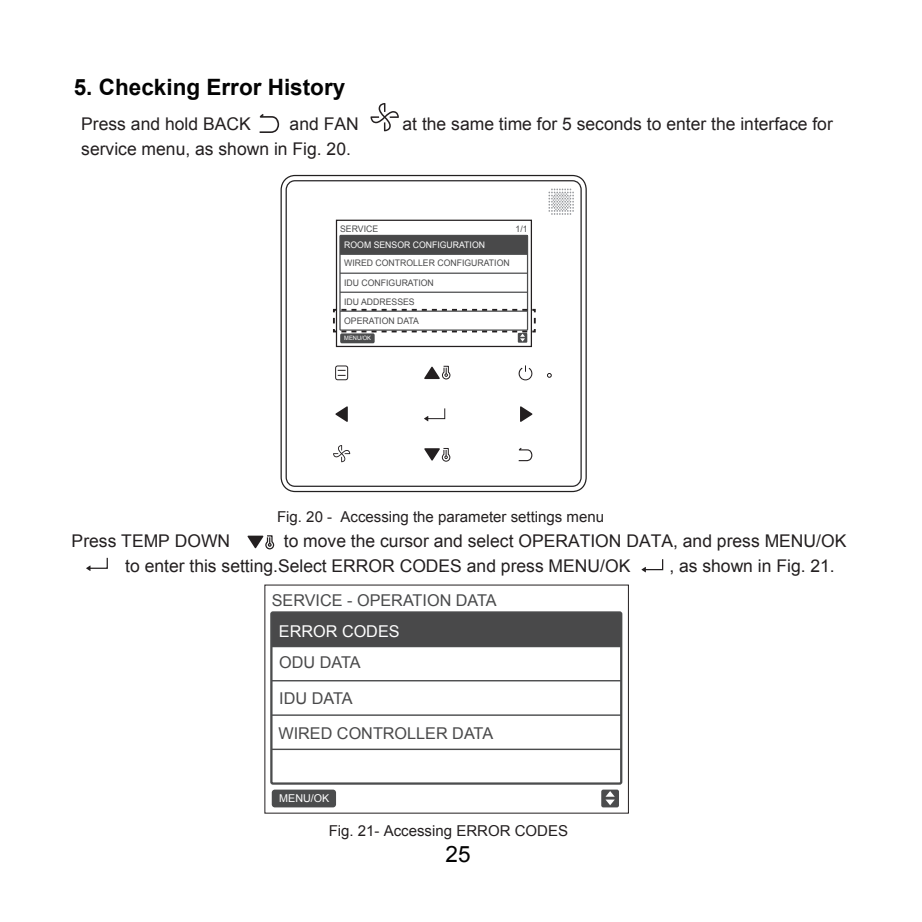
<style>
.page{position:relative;width:922px;height:922px;background:#fff}
.page>*{position:absolute;margin:0;border:0;box-sizing:border-box;transform-origin:0 0}
.t1{font:700 22.5px "Arial";color:#030303}
.t2{font:22.5px "Arial";color:#030303}
.t3{font:17.5px/25px "Arial";color:#231f20}
.t4{font:16.25px/35.5px "Arial";color:#49494a}
.t5{font:16.25px "Arial";color:#494a4b}
.t6{font:16.25px "Arial";color:#fff}
.t7{font:15px "Arial";color:#231f20}
.t8{font:10.75px "Arial";color:#fff}
.t9{font:9px/19px "Arial";color:#49494a}
.t10{font:9px "Arial";color:#fff}
.t11{font:9px "Arial";color:#494a4b}
.t12{font:6px "Arial";color:#fff}
</style>
<div class="page">
<svg style="left:247px;top:535px;width:28px;height:15px"></svg>
<svg style="left:259px;top:114px;width:20px;height:19px"></svg>
<svg style="left:370px;top:103px;width:29px;height:28px"></svg>
<div style="left:285px;top:180px;width:296px;height:307px;border:1px solid #252325;border-radius:9px"></div>
<div style="left:280px;top:175px;width:306px;height:317px;border:1px solid #222020;border-radius:14px"></div>
<svg style="left:548px;top:188px;width:25px;height:27px"></svg>
<div style="left:336px;top:219px;width:196px;height:128px;background:#fff;border:1px solid #231f20"></div>
<div style="left:340px;top:235px;width:187px;height:19px;background:#49494a"></div>
<div style="left:339px;top:235px;width:189px;height:95px;border:1px solid #4b4c4d"></div>
<div style="left:340px;top:333px;width:34px;height:10px;background:#4b4c4d;border-radius:2px"></div>
<hr style="left:340px;top:253px;width:187px;height:2px;background:#4b4c4d">
<hr style="left:340px;top:272px;width:187px;height:2px;background:#4b4c4d">
<hr style="left:340px;top:291px;width:187px;height:2px;background:#4b4c4d">
<svg style="left:333px;top:308px;width:203px;height:33px"></svg>
<svg style="left:641px;top:559px;width:22px;height:13px"></svg>
<div style="left:271px;top:613px;width:350px;height:34px;background:#49494a"></div>
<div style="left:270px;top:611px;width:352px;height:173px;border:2px solid #4b4c4d;border-radius:2px"></div>
<div style="left:601px;top:789px;width:18px;height:18px;background:#4b4c4d;border-radius:2px"></div>
<svg style="left:605px;top:791px;width:9px;height:14px"></svg>
<div style="left:272px;top:789px;width:64px;height:18px;background:#4b4c4d;border-radius:3px"></div>
<hr style="left:271px;top:645px;width:350px;height:2px;background:#4b4c4d">
<hr style="left:271px;top:679px;width:350px;height:2px;background:#4b4c4d">
<hr style="left:271px;top:714px;width:350px;height:1px;background:#4b4c4d">
<hr style="left:271px;top:748px;width:350px;height:1px;background:#4b4c4d">
<svg style="left:547px;top:373px;width:4px;height:4px"></svg>
<svg style="left:335px;top:406px;width:13px;height:16px"></svg>
<svg style="left:520px;top:406px;width:12px;height:16px"></svg>
<svg style="left:335px;top:365px;width:13px;height:15px"></svg>
<svg style="left:333px;top:445px;width:17px;height:17px"></svg>
<svg style="left:518px;top:448px;width:14px;height:13px"></svg>
<svg style="left:518px;top:365px;width:14px;height:15px"></svg>
<svg style="left:424px;top:408px;width:21px;height:13px"></svg>
<svg style="left:424px;top:365px;width:26px;height:14px"></svg>
<svg style="left:424px;top:448px;width:26px;height:13px"></svg>
<svg style="left:86px;top:557px;width:22px;height:14px"></svg>
<p class="t1" style="left:74px;top:72px;width:273px">5. Checking Error History</p>
<p class="t3" style="left:81px;top:112px;width:171px">Press and hold BACK</p>
<p class="t3" style="left:289px;top:112px;width:71px">and FAN</p>
<p class="t3" style="left:402px;top:112px;width:431px">at the same time for 5 seconds to enter the interface for</p>
<p class="t3" style="left:81px;top:137px;width:271px">service menu, as shown in Fig. 20.</p>
<p class="t11" style="left:340px;top:222px;width:39px">SERVICE</p>
<p class="t11" style="left:515px;top:222px;width:14px">1/1</p>
<p class="t10" style="left:344px;top:239px;width:142px">ROOM SENSOR CONFIGURATION</p>
<p class="t9" style="left:344px;top:254px;width:167px">WIRED CONTROLLER CONFIGURATION<br>IDU CONFIGURATION<br>IDU ADDRESSES<br>OPERATION DATA</p>
<p class="t12" style="left:344px;top:334px;width:28px">MENU/OK</p>
<p class="t7" style="left:277px;top:506px;width:328px">Fig. 20 - Accessing the parameter settings menu</p>
<p class="t3" style="left:72px;top:528px;width:160px">Press TEMP DOWN</p>
<p class="t3" style="left:125px;top:528px;width:722px;text-indent:158px">to move the cursor and select OPERATION DATA, and press MENU/OK to enter this setting.Select ERROR CODES and press MENU/OK</p>
<p class="t3" style="left:669px;top:553px;width:167px">, as shown in Fig. 21.</p>
<p class="t5" style="left:272px;top:589px;width:226px">SERVICE - OPERATION DATA</p>
<p class="t6" style="left:279px;top:620px;width:122px">ERROR CODES</p>
<p class="t4" style="left:279px;top:645px;width:83px">ODU DATA<br>IDU DATA</p>
<p class="t4" style="left:278px;top:715px;width:216px">WIRED CONTROLLER DATA</p>
<p class="t8" style="left:279px;top:791px;width:52px">MENU/OK</p>
<p class="t7" style="left:328px;top:821px;width:241px">Fig. 21- Accessing ERROR CODES</p>
<p class="t2" style="left:445px;top:839px;width:27px">25</p>
</div>
